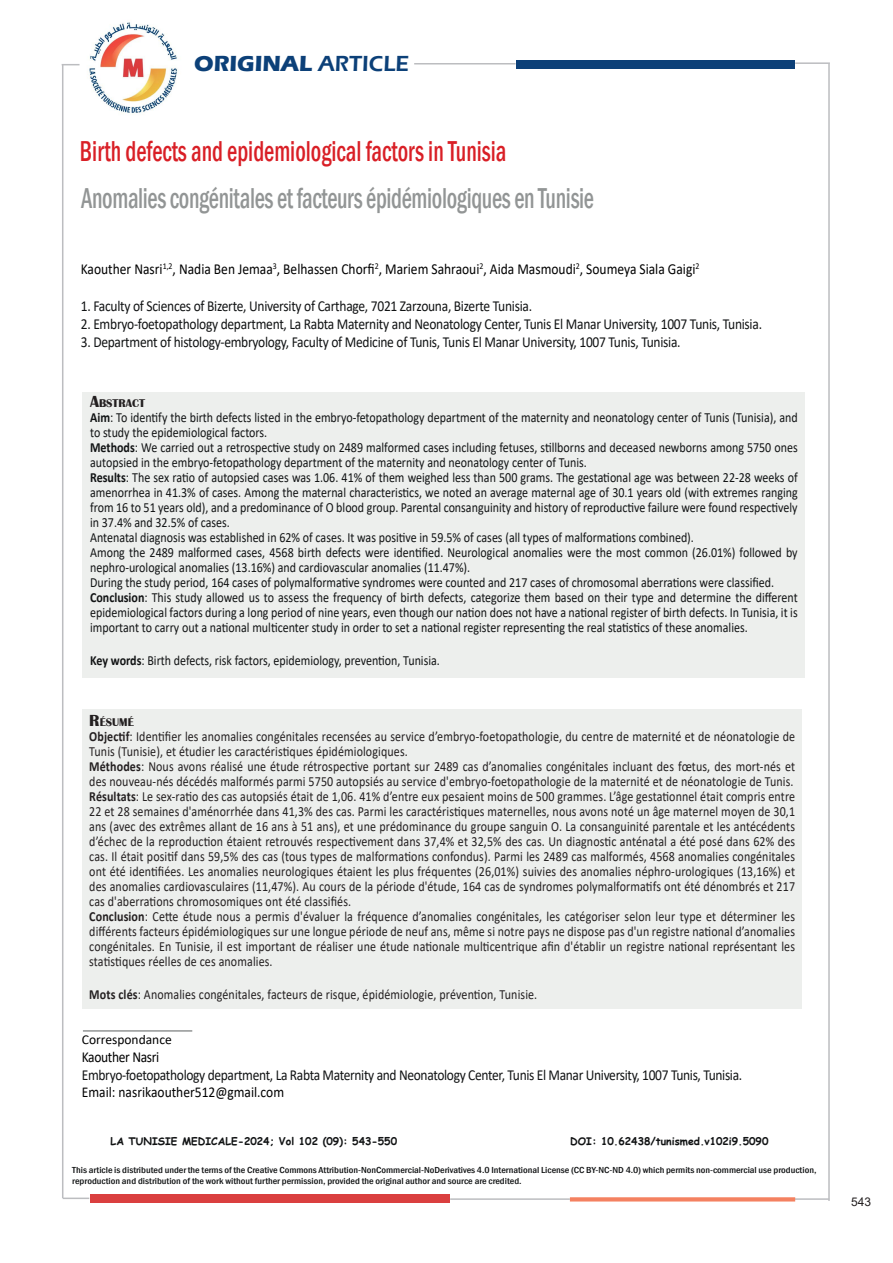
<style>
.page{position:relative;width:893px;height:1263px;background:#fff}
.page>*{position:absolute;margin:0;border:0;box-sizing:border-box;transform-origin:0 0}
.t1{font:500 condensed 29.55px "Franklin Gothic";letter-spacing:-.015em;color:#929595;scale:.77 1}
.t2{font:500 condensed 29.55px "Franklin Gothic";color:#d91f26;scale:.77 1}
.t3{font:700 22.5px "Eras ITC";color:#0c4078}
.t4{font:15.3px "Calibri";letter-spacing:-.02em;color:#111314;scale:.88 1}
.t5{font:15.3px "Calibri";color:#000;scale:.88 1}
.t6{font:15.3px "Calibri";letter-spacing:-.025em;color:#000;scale:.88 1}
.t7{font:15px "Calibri";color:#000;scale:.9 1}
.t8{font:13.95px/15px "Calibri";letter-spacing:.01em;color:#231f20;scale:.86 1}
.t9{font:13.95px/15px "Calibri";color:#111314;scale:.86 1}
.t10{font:13.5px "Calibri";color:#000}
.t11{font:12px "Arial";color:#231f20}
.t12{font:700 11.55px "Britannic";color:#231f20}
.t13{font:700 10.5px "Comic Sans MS";color:#111314}
.t14{font:500 condensed 9px/10.8px "Franklin Gothic";color:#111314;scale:1.13 1}
.s1{font-weight:600}
.s2{font-size:16.5px}
.s3{font-weight:700}
</style>
<div class="page">
<div style="left:82px;top:392px;width:723px;height:285px;background:#edefed"></div>
<div style="left:82px;top:709px;width:719px;height:300px;background:#edefed"></div>
<hr style="left:83px;top:1030px;width:109px;height:2px;background:#929595">
<div style="left:516px;top:60px;width:278px;height:8px;background:#0c4078"></div>
<svg style="left:62px;top:64px;width:18px;height:1px"></svg>
<hr style="left:62px;top:65px;width:1px;height:1133px;background:#bcbdc0">
<hr style="left:828px;top:64px;width:2px;height:1137px;background:#bcbdc0">
<hr style="left:795px;top:62px;width:35px;height:2px;background:#bcbdc0">
<hr style="left:414px;top:63px;width:102px;height:2px;background:#bcbdc0">
<div style="left:90px;top:1194px;width:359px;height:9px;background:#da3f3f"></div>
<hr style="left:794px;top:1198px;width:35px;height:2px;background:#bcbdc0">
<svg style="left:570px;top:1197px;width:225px;height:4px"></svg>
<hr style="left:450px;top:1198px;width:120px;height:2px;background:#bcbdc0">
<hr style="left:63px;top:1197px;width:26px;height:2px;background:#bcbdc0">
<img style="left:89px;top:22px;width:89px;height:93px">
<p class="t3" style="left:194px;top:51px;width:216px">ORIGINAL <span class="s1">ARTICLE</span></p>
<p class="t2" style="left:80px;top:132px;width:555px">Birth defects and epidemiological factors in Tunisia</p>
<p class="t1" style="left:81px;top:179px;width:668px">Anomalies congénitales et facteurs épidémiologiques en Tunisie</p>
<p class="t5" style="left:81px;top:259px;width:704px">Kaouther Nasri<sup>1,2</sup>, Nadia Ben Jemaa<sup>3</sup>, Belhassen Chorfi<sup>2</sup>, Mariem Sahraoui<sup>2</sup>, Aida Masmoudi<sup>2</sup>, Soumeya Siala Gaigi<sup>2</sup></p>
<p class="t4" style="left:81px;top:295px;width:514px">1. Faculty of Sciences of Bizerte, University of Carthage, 7021 Zarzouna, Bizerte Tunisia.</p>
<p class="t4" style="left:81px;top:313px;width:776px">2. Embryo-foetopathology department, La Rabta Maternity and Neonatology Center, Tunis El Manar University, 1007 Tunis, Tunisia.</p>
<p class="t4" style="left:81px;top:331px;width:683px">3. Department of histology-embryology, Faculty of Medicine of Tunis, Tunis El Manar University, 1007 Tunis, Tunisia.</p>
<p class="t12" style="left:90px;top:397px;width:56px"><span class="s2">A</span>BSTRACT</p>
<p class="t9" style="left:90px;top:410px;width:824px"><span class="s3">Aim</span>: To identify the birth defects listed in the embryo-fetopathology department of the maternity and neonatology center of Tunis (Tunisia), and to study the epidemiological factors.</p>
<p class="t9" style="left:90px;top:440px;width:824px"><span class="s3">Methods</span>: We carried out a retrospective study on 2489 malformed cases including fetuses, stillborns and deceased newborns among 5750 ones autopsied in the embryo-fetopathology department of the maternity and neonatology center of Tunis.</p>
<p class="t9" style="left:90px;top:470px;width:824px;text-align:justify"><span class="s3">Results</span>: The sex ratio of autopsied cases was 1.06. 41% of them weighed less than 500 grams. The gestational age was between 22-28 weeks of amenorrhea in 41.3% of cases. Among the maternal characteristics, we noted an average maternal age of 30.1 years old (with extremes ranging from 16 to 51 years old), and a predominance of O blood group. Parental consanguinity and history of reproductive failure were found respectively in 37.4% and 32.5% of cases.</p>
<p class="t9" style="left:90px;top:530px;width:704px">Antenatal diagnosis was established in 62% of cases. It was positive in 59.5% of cases (all types of malformations combined).</p>
<p class="t9" style="left:90px;top:545px;width:824px">Among the 2489 malformed cases, 4568 birth defects were identified. Neurological anomalies were the most common (26.01%) followed by nephro-urological anomalies (13.16%) and cardiovascular anomalies (11.47%).</p>
<p class="t9" style="left:90px;top:575px;width:797px">During the study period, 164 cases of polymalformative syndromes were counted and 217 cases of chromosomal aberrations were classified.</p>
<p class="t9" style="left:90px;top:590px;width:824px;text-align:justify"><span class="s3">Conclusion</span>: This study allowed us to assess the frequency of birth defects, categorize them based on their type and determine the different epidemiological factors during a long period of nine years, even though our nation does not have a national register of birth defects. In Tunisia, it is important to carry out a national multicenter study in order to set a national register representing the real statistics of these anomalies.</p>
<p class="t9" style="left:90px;top:653px;width:408px"><span class="s3">Key words</span>: Birth defects, risk factors, epidemiology, prevention, Tunisia.</p>
<p class="t12" style="left:89px;top:716px;width:46px"><span class="s2">R</span>ÉSUMÉ</p>
<p class="t8" style="left:89px;top:729px;width:822px"><span class="s3">Objectif</span>: Identifier les anomalies congénitales recensées au service d’embryo-foetopathologie, du centre de maternité et de néonatologie de<br>Tunis (Tunisie), et étudier les caractéristiques épidémiologiques.</p>
<p class="t8" style="left:89px;top:759px;width:822px"><span class="s3">Méthodes</span>: Nous avons réalisé une étude rétrospective portant sur 2489 cas d’anomalies congénitales incluant des fœtus, des mort-nés et des nouveau-nés décédés malformés parmi 5750 autopsiés au service d'embryo-foetopathologie de la maternité et de néonatologie de Tunis.</p>
<p class="t8" style="left:89px;top:789px;width:822px;text-align:justify"><span class="s3">Résultats</span>: Le sex-ratio des cas autopsiés était de 1,06. 41% d’entre eux pesaient moins de 500 grammes. L’âge gestationnel était compris entre 22 et 28 semaines d'aménorrhée dans 41,3% des cas. Parmi les caractéristiques maternelles, nous avons noté un âge maternel moyen de 30,1 ans (avec des extrêmes allant de 16 ans à 51 ans), et une prédominance du groupe sanguin O. La consanguinité parentale et les antécédents d’échec de la reproduction étaient retrouvés respectivement dans 37,4% et 32,5% des cas. Un diagnostic anténatal a été posé dans 62% des cas. Il était positif dans 59,5% des cas (tous types de malformations confondus). Parmi les 2489 cas malformés, 4568 anomalies congénitales ont été identifiées. Les anomalies neurologiques étaient les plus fréquentes (26,01%) suivies des anomalies néphro-urologiques (13,16%) et des anomalies cardiovasculaires (11,47%). Au cours de la période d'étude, 164 cas de syndromes polymalformatifs ont été dénombrés et 217 cas d'aberrations chromosomiques ont été classifiés.</p>
<p class="t8" style="left:89px;top:909px;width:822px;text-align:justify"><span class="s3">Conclusion</span>: Cette étude nous a permis d'évaluer la fréquence d’anomalies congénitales, les catégoriser selon leur type et déterminer les différents facteurs épidémiologiques sur une longue période de neuf ans, même si notre pays ne dispose pas d'un registre national d’anomalies congénitales. En Tunisie, il est important de réaliser une étude nationale multicentrique afin d'établir un registre national représentant les statistiques réelles de ces anomalies.</p>
<p class="t8" style="left:89px;top:987px;width:522px"><span class="s3">Mots clés</span>: Anomalies congénitales, facteurs de risque, épidémiologie, prévention, Tunisie.</p>
<p class="t10" style="left:82px;top:1030px;width:91px">Correspondance</p>
<p class="t6" style="left:82px;top:1047px;width:89px">Kaouther Nasri</p>
<p class="t4" style="left:82px;top:1065px;width:752px">Embryo-foetopathology department, La Rabta Maternity and Neonatology Center, Tunis El Manar University, 1007 Tunis, Tunisia.</p>
<p class="t7" style="left:82px;top:1081px;width:226px">Email: nasrikaouther512@gmail.com</p>
<p class="t13" style="left:111px;top:1133px;width:288px">LA TUNISIE MEDICALE-2024; Vol 102 (09): 543-550</p>
<p class="t13" style="left:570px;top:1133px;width:200px">DOI: 10.62438/tunismed.v102i9.5090</p>
<p class="t14" style="left:72px;top:1164px;width:660px">This article is distributed under the terms of the Creative Commons Attribution-NonCommercial-NoDerivatives 4.0 International License (CC BY-NC-ND 4.0) which permits non-commercial use production, reproduction and distribution of the work without further permission, provided the original author and source are credited.</p>
<p class="t11" style="left:851px;top:1194px;width:22px">543</p>
</div>
